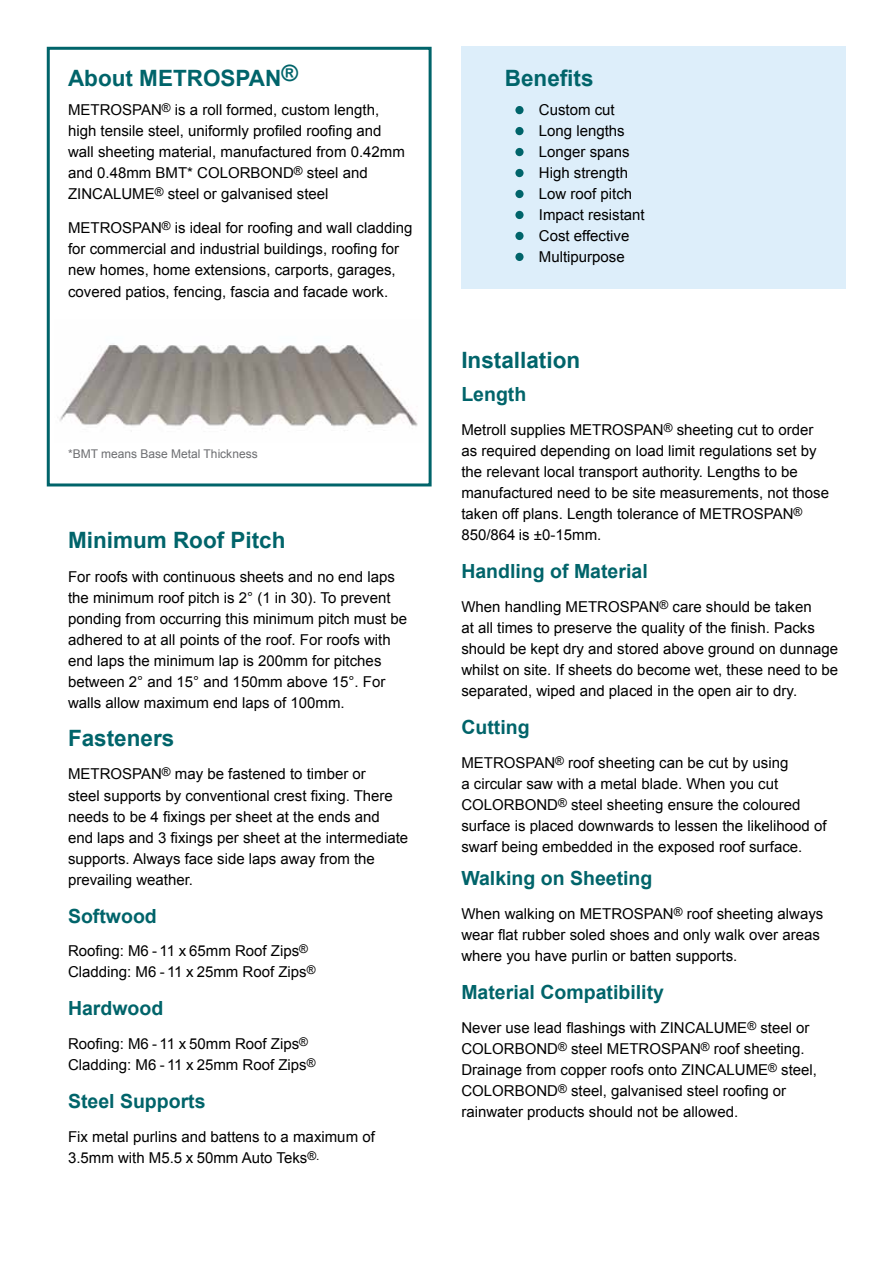
<style>
.page{position:relative;width:893px;height:1263px;background:#fff}
.page>*{position:absolute;margin:0;border:0;box-sizing:border-box;transform-origin:0 0}
.t1{font:700 22.5px "Arial";color:#00646a}
.t2{font:700 19.5px "Arial";color:#00646a}
.t3{font:15px/21px "Arial";color:#000}
.t4{font:12px "Arial";color:#6d6e71}
</style>
<div class="page">
<div style="left:47px;top:47px;width:385px;height:439px;background:#fff;border:3px solid #00646a"></div>
<div style="left:461px;top:47px;width:385px;height:242px;background:#ddeefa"></div>
<div style="left:515px;top:106px;width:9px;height:8px;background:#00646a;border-radius:50%"></div>
<div style="left:515px;top:169px;width:9px;height:8px;background:#00646a;border-radius:50%"></div>
<div style="left:515px;top:127px;width:9px;height:8px;background:#00646a;border-radius:50%"></div>
<div style="left:515px;top:190px;width:9px;height:8px;background:#00646a;border-radius:50%"></div>
<div style="left:515px;top:148px;width:9px;height:8px;background:#00646a;border-radius:50%"></div>
<div style="left:515px;top:211px;width:9px;height:8px;background:#00646a;border-radius:50%"></div>
<div style="left:515px;top:232px;width:9px;height:8px;background:#00646a;border-radius:50%"></div>
<div style="left:515px;top:253px;width:9px;height:8px;background:#00646a;border-radius:50%"></div>
<img style="left:59px;top:344px;width:359px;height:87px">
<h1 class="t1" style="left:68px;top:63px;width:231px">About METROSPAN®</h1>
<p class="t3" style="left:68px;top:100px;width:338px">METROSPAN<sup>®</sup> is a roll formed, custom length, high tensile steel, uniformly profiled roofing and wall sheeting material, manufactured from 0.42mm and 0.48mm BMT* COLORBOND<sup>®</sup> steel and ZINCALUME<sup>®</sup> steel or galvanised steel</p>
<p class="t3" style="left:68px;top:217px;width:346px">METROSPAN<sup>®</sup> is ideal for roofing and wall cladding for commercial and industrial buildings, roofing for new homes, home extensions, carports, garages, covered patios, fencing, fascia and facade work.</p>
<p class="t4" style="left:68px;top:446px;width:191px">*BMT means Base Metal Thickness</p>
<h1 class="t1" style="left:68px;top:525px;width:219px">Minimum Roof Pitch</h1>
<p class="t3" style="left:68px;top:566px;width:341px">For roofs with continuous sheets and no end laps the minimum roof pitch is 2° (1 in 30). To prevent ponding from occurring this minimum pitch must be adhered to at all points of the roof. For roofs with end laps the minimum lap is 200mm for pitches between 2° and 15° and 150mm above 15°. For walls allow maximum end laps of 100mm.</p>
<h1 class="t1" style="left:68px;top:723px;width:108px">Fasteners</h1>
<p class="t3" style="left:68px;top:764px;width:342px">METROSPAN<sup>®</sup> may be fastened to timber or<br>steel supports by conventional crest fixing. There needs to be 4 fixings per sheet at the ends and end laps and 3 fixings per sheet at the intermediate supports. Always face side laps away from the prevailing weather.</p>
<h2 class="t2" style="left:68px;top:903px;width:90px">Softwood</h2>
<p class="t3" style="left:68px;top:941px;width:249px">Roofing: M6 - 11 x 65mm Roof Zips<sup>®<br></sup>Cladding: M6 - 11 x 25mm Roof Zips<sup>®</sup></p>
<h2 class="t2" style="left:68px;top:995px;width:97px">Hardwood</h2>
<p class="t3" style="left:68px;top:1033px;width:249px">Roofing: M6 - 11 x 50mm Roof Zips<sup>®<br></sup>Cladding: M6 - 11 x 25mm Roof Zips<sup>®</sup></p>
<h2 class="t2" style="left:68px;top:1088px;width:139px">Steel Supports</h2>
<p class="t3" style="left:68px;top:1126px;width:308px">Fix metal purlins and battens to a maximum of<br>3.5mm with M5.5 x 50mm Auto Teks<sup>®.</sup></p>
<h1 class="t1" style="left:505px;top:63px;width:90px">Benefits</h1>
<p class="t3" style="left:539px;top:100px;width:107px">Custom cut<br>Long lengths<br>Longer spans<br>High strength<br>Low roof pitch<br>Impact resistant<br>Cost effective<br>Multipurpose</p>
<h1 class="t1" style="left:461px;top:345px;width:120px">Installation</h1>
<h2 class="t2" style="left:461px;top:382px;width:66px">Length</h2>
<p class="t3" style="left:461px;top:419px;width:369px">Metroll supplies METROSPAN<sup>®</sup> sheeting cut to order as required depending on load limit regulations set by the relevant local transport authority. Lengths to be manufactured need to be site measurements, not those taken off plans. Length tolerance of METROSPAN<sup>® </sup>850/864 is ±0-15mm.</p>
<h2 class="t2" style="left:461px;top:558px;width:188px">Handling of Material</h2>
<p class="t3" style="left:461px;top:596px;width:378px">When handling METROSPAN<sup>®</sup> care should be taken<br>at all times to preserve the quality of the finish. Packs should be kept dry and stored above ground on dunnage whilst on site. If sheets do become wet, these need to be separated, wiped and placed in the open air to dry.</p>
<h2 class="t2" style="left:461px;top:714px;width:70px">Cutting</h2>
<p class="t3" style="left:461px;top:752px;width:367px">METROSPAN<sup>®</sup> roof sheeting can be cut by using<br>a circular saw with a metal blade. When you cut COLORBOND<sup>®</sup> steel sheeting ensure the coloured surface is placed downwards to lessen the likelihood of swarf being embedded in the exposed roof surface.</p>
<h2 class="t2" style="left:461px;top:866px;width:193px">Walking on Sheeting</h2>
<p class="t3" style="left:461px;top:903px;width:364px">When walking on METROSPAN<sup>®</sup> roof sheeting always wear flat rubber soled shoes and only walk over areas where you have purlin or batten supports.</p>
<h2 class="t2" style="left:461px;top:979px;width:204px">Material Compatibility</h2>
<p class="t3" style="left:461px;top:1017px;width:357px">Never use lead flashings with ZINCALUME<sup>®</sup> steel or COLORBOND<sup>®</sup> steel METROSPAN<sup>®</sup> roof sheeting.<br>Drainage from copper roofs onto ZINCALUME<sup>®</sup> steel, COLORBOND<sup>®</sup> steel, galvanised steel roofing or rainwater products should not be allowed.</p>
</div>
